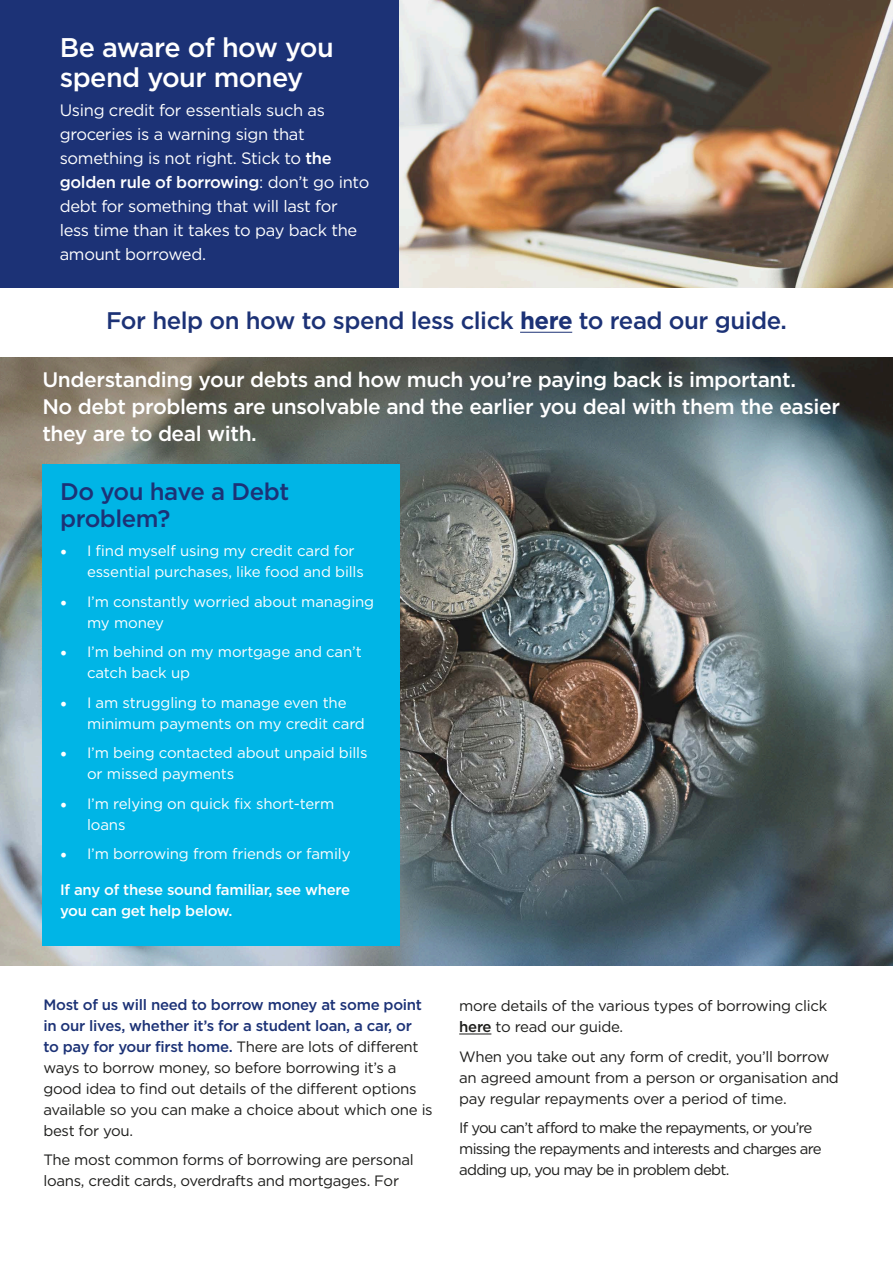
<style>
.page{position:relative;width:893px;height:1263px;background:#fff}
.page>*{position:absolute;margin:0;border:0;box-sizing:border-box;transform-origin:0 0}
.t1{font:500 27px/30px "Gotham";letter-spacing:-.02em;color:#fff}
.t2{font:500 24px/27px "Gotham";letter-spacing:-.02em;color:#1c3276}
.t3{font:500 21px/27px "Gotham";letter-spacing:-.02em;color:#fff}
.t4{font:16.5px/24px "Gotham";letter-spacing:-.02em;color:#fff}
.t5{font:15px/21px "Gotham";letter-spacing:-.02em;color:#1d1d1b}
.t6{font:15px/21px "Gotham";letter-spacing:-.01em;color:#fff}
.t7{font:15px/21px "Gotham";letter-spacing:-.05em;color:#1d1d1b}
.t8{font:500 15px/21px "Gotham";letter-spacing:-.02em;color:#fff}
.s1{font-weight:500}
.s2{font-weight:700}
.s3{font-family:"Minion Pro";font-size:18px}
.s4{font-weight:500;color:#1c3276}
</style>
<div class="page">
<div style="left:0;top:0;width:399px;height:287px;background:#1c3276"></div>
<img style="left:399px;top:0;width:494px;height:287px">
<img style="left:0;top:357px;width:893px;height:608px">
<div style="left:42px;top:464px;width:358px;height:482px;background:#00b5e6"></div>
<hr style="left:459px;top:1034px;width:32px;height:1px;background:#1d1d1b">
<hr style="left:520px;top:332px;width:52px;height:1px;background:#1c3276">
<h1 class="t1" style="left:60px;top:32px;width:276px">Be aware of how you spend your money</h1>
<p class="t4" style="left:60px;top:98px;width:311px">Using credit for essentials such as groceries is a warning sign that something is not right. Stick to <span class="s1">the golden rule of borrowing</span>: don’t go into debt for something that will last for less time than it takes to pay back the amount borrowed.</p>
<h2 class="t2" style="left:106px;top:306px;width:682px">For help on how to spend less click <span class="s2">here</span> to read our guide.</h2>
<h3 class="t3" style="left:42px;top:366px;width:799px">Understanding your debts and how much you’re paying back is important.<br>No debt problems are unsolvable and the earlier you deal with them the easier they are to deal with.</h3>
<h2 class="t2" style="left:60px;top:477px;width:231px">Do you have a Debt problem?</h2>
<p class="t6" style="left:87px;top:540px;width:278px;text-indent:-27px"><span class="s3">•</span> I find myself using my credit card for essential purchases, like food and bills</p>
<p class="t6" style="left:87px;top:591px;width:289px;text-indent:-27px"><span class="s3">•</span> I’m constantly worried about managing my money</p>
<p class="t6" style="left:87px;top:641px;width:276px;text-indent:-27px"><span class="s3">•</span> I’m behind on my mortgage and can’t catch back up</p>
<p class="t6" style="left:87px;top:692px;width:279px;text-indent:-27px"><span class="s3">•</span> I am struggling to manage even the minimum payments on my credit card</p>
<p class="t6" style="left:87px;top:742px;width:282px;text-indent:-27px"><span class="s3">•</span> I’m being contacted about unpaid bills or missed payments</p>
<p class="t6" style="left:87px;top:793px;width:249px;text-indent:-27px"><span class="s3">•</span> I’m relying on quick fix short-term loans</p>
<p class="t6" style="left:60px;top:843px;width:292px"><span class="s3">•</span> I’m borrowing from friends or family</p>
<p class="t8" style="left:60px;top:879px;width:292px">If any of these sound familiar, see where you can get help below.</p>
<p class="t5" style="left:43px;top:994px;width:391px"><span class="s4">Most of us will need to borrow money at some point in our lives, whether it’s for a student loan, a car, or<br>to pay for your first home.</span> There are lots of different ways to borrow money, so before borrowing it’s a good idea to find out details of the different options available so you can make a choice about which one is best for you.</p>
<p class="t5" style="left:43px;top:1149px;width:372px">The most common forms of borrowing are personal loans, credit cards, overdrafts and mortgages. For</p>
<p class="t5" style="left:459px;top:995px;width:369px">more details of the various types of borrowing click <span class="s1">here</span> to read our guide.</p>
<p class="t5" style="left:459px;top:1045px;width:381px">When you take out any form of credit, you’ll borrow an agreed amount from a person or organisation and pay regular repayments over a period of time.</p>
<p class="t7" style="left:459px;top:1117px;width:364px">If you can’t afford to make the repayments, or you’re missing the repayments and interests and charges are adding up, you may be in problem debt.</p>
</div>
